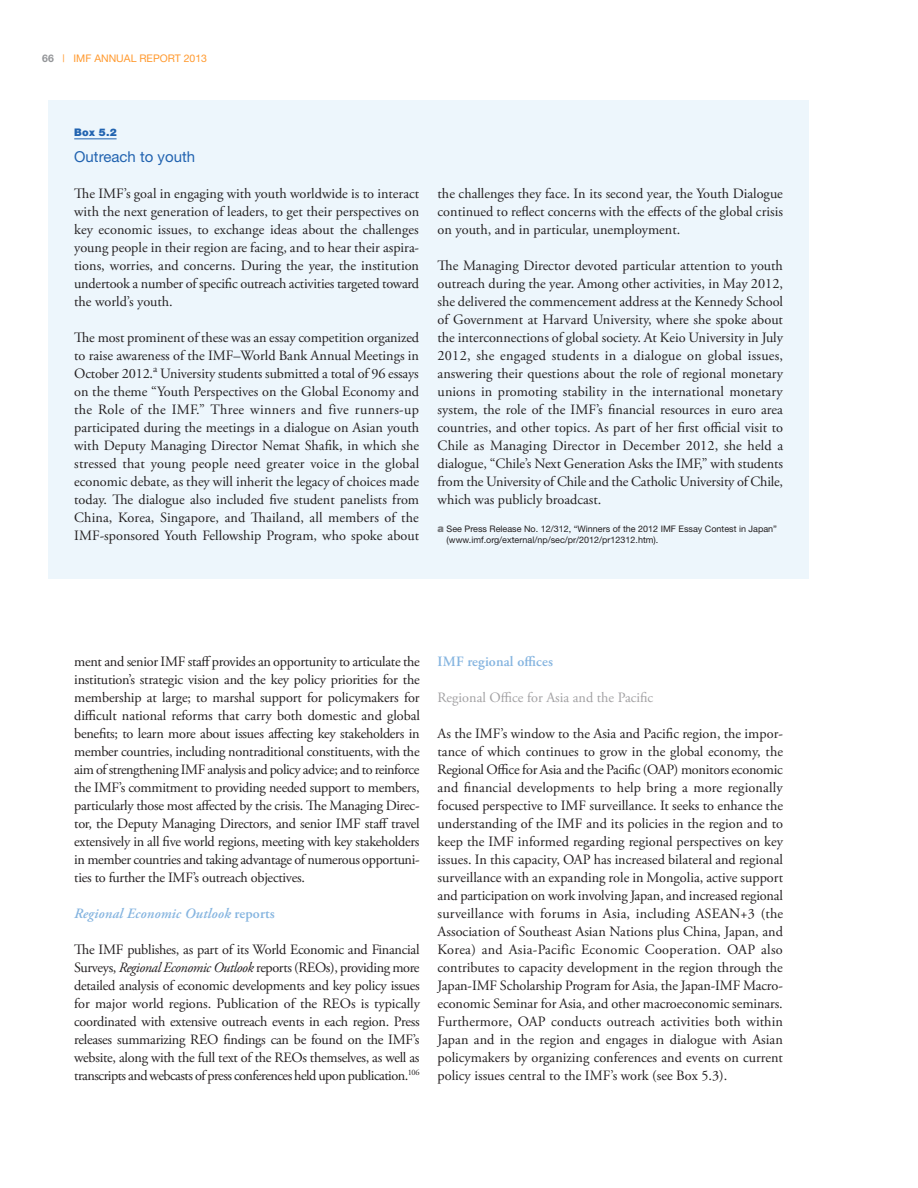
<style>
.page{position:relative;width:918px;height:1188px;background:#fff}
.page>*{position:absolute;margin:0;border:0;box-sizing:border-box;transform-origin:0 0}
.body_text{font:15px "Helvetica Neue";color:#2163b0}
.body_text-2{font:14.25px/18px "Adobe Garamond Pro";letter-spacing:-.005em;color:#231f20;text-align:justify}
.D-head{font:14.25px "Adobe Garamond Pro";color:#a2a1a3}
.C-head{font:italic 600 14.25px "Adobe Garamond Pro";letter-spacing:.01em;color:#86b5e0}
.C-head-2{font:600 14.25px "Adobe Garamond Pro";letter-spacing:.01em;color:#86b5e0}
.t1{font:10.5px "Helvetica Neue";color:#ff992e}
.box__table__figure_n{font:900 10.5px "Helvetica Neue";color:#2163b0}
.table_footnotes{font:9px/10.5px "Helvetica Neue";color:#231f20}
.s1{font-weight:700;color:#939598}
.s2{font-weight:900;font-size:10.5px;color:#76787b}
.s3{font-style:normal}
.s4{font-style:italic}
</style>
<div class="page">
<div style="left:48px;top:100px;width:761px;height:479px;background:#edf6fc"></div>
<hr style="left:74px;top:138px;width:43px;height:1px;background:#2163b0">
<p class="t1" style="left:42px;top:52px;width:166px"><span class="s1">66</span> | IMF ANNUAL REPORT 2013</p>
<p class="box__table__figure_n" style="left:74px;top:126px;width:44px">Box 5.2</p>
<p class="body_text" style="left:74px;top:148px;width:122px">Outreach to youth</p>
<p class="body_text-2" style="left:74px;top:185px;width:346px">The IMF’s goal in engaging with youth worldwide is to interact with the next generation of leaders, to get their perspectives on key economic issues, to exchange ideas about the challenges young people in their region are facing, and to hear their aspira&shy;tions, worries, and concerns. During the year, the institution undertook a number of specific outreach activities targeted toward the world’s youth.</p>
<p class="body_text-2" style="left:74px;top:329px;width:347px">The most prominent of these was an essay competition organized to raise awareness of the IMF–World Bank Annual Meetings in October 2012.<sup>a</sup> University students submitted a total of 96 essays on the theme “Youth Perspectives on the Global Economy and the Role of the IMF.” Three winners and five runners-up participated during the meetings in a dialogue on Asian youth with Deputy Managing Director Nemat Shafik, in which she stressed that young people need greater voice in the global economic debate, as they will inherit the legacy of choices made today. The dialogue also included five student panelists from China, Korea, Singapore, and Thailand, all members of the IMF-sponsored Youth Fellowship Program, who spoke about</p>
<p class="body_text-2" style="left:438px;top:185px;width:347px">the challenges they face. In its second year, the Youth Dialogue continued to reflect concerns with the effects of the global crisis on youth, and in particular, unemployment.</p>
<p class="body_text-2" style="left:438px;top:257px;width:347px">The Managing Director devoted particular attention to youth outreach during the year. Among other activities, in May 2012, she delivered the commencement address at the Kennedy School of Government at Harvard University, where she spoke about the interconnections of global society. At Keio University in July 2012, she engaged students in a dialogue on global issues, answering their questions about the role of regional monetary unions in promoting stability in the international monetary system, the role of the IMF’s financial resources in euro area countries, and other topics. As part of her first official visit to Chile as Managing Director in December 2012, she held a dialogue, “Chile’s Next Generation Asks the IMF,” with students from the University of Chile and the Catholic University of Chile, which was publicly broadcast.</p>
<p class="table_footnotes" style="left:447px;top:524px;width:332px;text-indent:-9px"><span class="s2">a</span> See Press Release No. 12/312, “Winners of the 2012 IMF Essay Contest in Japan” (www.imf.org/external/np/sec/pr/2012/pr12312.htm).</p>
<p class="body_text-2" style="left:74px;top:653px;width:347px">ment and senior IMF staff provides an opportunity to articulate the institution’s strategic vision and the key policy priorities for the membership at large; to marshal support for policymakers for difficult national reforms that carry both domestic and global benefits; to learn more about issues affecting key stakeholders in member countries, including nontraditional constituents, with the aim of strengthening IMF analysis and policy advice; and to reinforce the IMF’s commitment to providing needed support to members, particularly those most affected by the crisis. The Managing Direc&shy;tor, the Deputy Managing Directors, and senior IMF staff travel extensively in all five world regions, meeting with key stakeholders in member countries and taking advantage of numerous opportuni&shy;ties to further the IMF’s outreach objectives.</p>
<p class="C-head" style="left:74px;top:905px;width:202px">Regional Economic Outlook <span class="s3">reports</span></p>
<p class="body_text-2" style="left:74px;top:941px;width:347px">The IMF publishes, as part of its World Economic and Financial Surveys, <span class="s4">Regional Economic Outlook</span> reports (REOs), providing more detailed analysis of economic developments and key policy issues for major world regions. Publication of the REOs is typically coordinated with extensive outreach events in each region. Press releases summarizing REO findings can be found on the IMF’s website, along with the full text of the REOs themselves, as well as transcripts and webcasts of press conferences held upon publication.<sup>106</sup></p>
<p class="C-head-2" style="left:438px;top:653px;width:117px">IMF regional offices</p>
<p class="D-head" style="left:438px;top:689px;width:217px">Regional Office for Asia and the Pacific</p>
<p class="body_text-2" style="left:438px;top:725px;width:347px">As the IMF’s window to the Asia and Pacific region, the impor&shy;tance of which continues to grow in the global economy, the Regional Office for Asia and the Pacific (OAP) monitors economic and financial developments to help bring a more regionally focused perspective to IMF surveillance. It seeks to enhance the understanding of the IMF and its policies in the region and to keep the IMF informed regarding regional perspectives on key issues. In this capacity, OAP has increased bilateral and regional surveillance with an expanding role in Mongolia, active support and participation on work involving Japan, and increased regional surveillance with forums in Asia, including ASEAN+3 (the Association of Southeast Asian Nations plus China, Japan, and Korea) and Asia-Pacific Economic Cooperation. OAP also contributes to capacity development in the region through the Japan-IMF Scholarship Program for Asia, the Japan-IMF Macro&shy;economic Seminar for Asia, and other macroeconomic seminars.<br>Furthermore, OAP conducts outreach activities both within Japan and in the region and engages in dialogue with Asian policymakers by organizing conferences and events on current policy issues central to the IMF’s work (see Box 5.3).</p>
</div>
